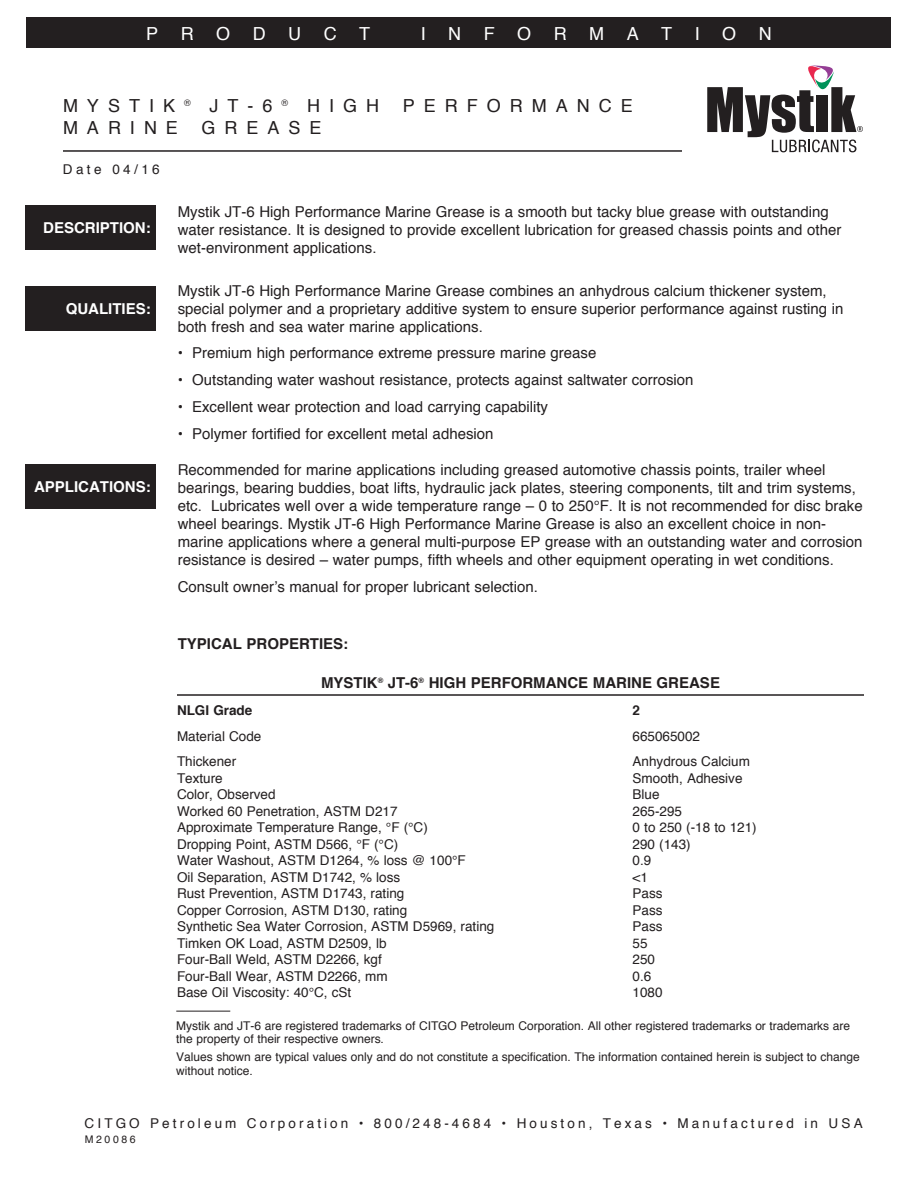
<style>
.page{position:relative;width:918px;height:1188px;background:#fff}
.page>*{position:absolute;margin:0;border:0;box-sizing:border-box;transform-origin:0 0}
.t1{font:18px "Helvetica";letter-spacing:.5em;color:#231f20}
.t2{font:18px "Helvetica";color:#fff}
.t3{font:15px/18px "Helvetica";color:#231f20}
.t4{font:700 15px "Helvetica";color:#231f20}
.t5{font:700 15px "Helvetica";color:#fff}
.t6{font:13.5px "Helvetica";color:#231f20}
.t7{font:13.5px "Helvetica";letter-spacing:.23em;color:#231f20}
.t8{font:700 13.5px "Helvetica";color:#231f20}
.t9{font:12px/13.5px "Helvetica";letter-spacing:-.005em;color:#231f20}
.t10{font:10.5px "Helvetica";letter-spacing:.25em;color:#231f20}
</style>
<div class="page">
<div style="left:25px;top:206px;width:130px;height:44px;background:#231f20"></div>
<div style="left:25px;top:287px;width:130px;height:44px;background:#231f20"></div>
<div style="left:25px;top:464px;width:130px;height:45px;background:#231f20"></div>
<hr style="left:177px;top:694px;width:687px;height:2px;background:#231f20">
<hr style="left:63px;top:150px;width:658px;height:2px;background:#231f20">
<div style="left:26px;top:17px;width:865px;height:30px;background:#231f20"></div>
<div style="left:682px;top:62px;width:185px;height:95px;background:#fff"></div>
<svg style="left:707px;top:65px;width:156px;height:87px"></svg>
<hr style="left:176px;top:1011px;width:54px;height:1px;background:#231f20">
<p class="t2" style="left:146px;top:20px;width:14px">P</p>
<p class="t2" style="left:181px;top:20px;width:14px">R</p>
<p class="t2" style="left:216px;top:20px;width:16px">O</p>
<p class="t2" style="left:253px;top:20px;width:14px">D</p>
<p class="t2" style="left:288px;top:20px;width:14px">U</p>
<p class="t2" style="left:324px;top:20px;width:14px">C</p>
<p class="t2" style="left:359px;top:20px;width:12px">T</p>
<p class="t2" style="left:421px;top:20px;width:7px">I</p>
<p class="t2" style="left:448px;top:20px;width:14px">N</p>
<p class="t2" style="left:484px;top:20px;width:12px">F</p>
<p class="t2" style="left:517px;top:20px;width:16px">O</p>
<p class="t2" style="left:554px;top:20px;width:14px">R</p>
<p class="t2" style="left:589px;top:20px;width:16px">M</p>
<p class="t2" style="left:627px;top:20px;width:14px">A</p>
<p class="t2" style="left:661px;top:20px;width:12px">T</p>
<p class="t2" style="left:695px;top:20px;width:7px">I</p>
<p class="t2" style="left:722px;top:20px;width:16px">O</p>
<p class="t2" style="left:759px;top:20px;width:14px">N</p>
<p class="t1" style="left:63px;top:92px;width:318px">MYSTIK <sup>®</sup> JT-6 <sup>®</sup> HIGH</p>
<p class="t1" style="left:403px;top:92px;width:232px">PERFORMANCE</p>
<p class="t1" style="left:63px;top:114px;width:117px">MARINE</p>
<p class="t1" style="left:202px;top:114px;width:122px">GREASE</p>
<p class="t6" style="left:63px;top:159px;width:98px">Date 04/16</p>
<p class="t5" style="left:43px;top:215px;width:109px">DESCRIPTION:</p>
<p class="t5" style="left:66px;top:297px;width:87px">QUALITIES:</p>
<p class="t5" style="left:34px;top:474px;width:118px">APPLICATIONS:</p>
<p class="t3" style="left:178px;top:203px;width:665px">Mystik JT-6 High Performance Marine Grease is a smooth but tacky blue grease with outstanding water resistance. It is designed to provide excellent lubrication for greased chassis points and other wet-environment applications.</p>
<p class="t3" style="left:178px;top:283px;width:667px">Mystik JT-6 High Performance Marine Grease combines an anhydrous calcium thickener system, special polymer and a proprietary additive system to ensure superior performance against rusting in both fresh and sea water marine applications.</p>
<p class="t3" style="left:178px;top:344px;width:420px">• Premium high performance extreme pressure marine grease</p>
<p class="t3" style="left:178px;top:371px;width:517px">• Outstanding water washout resistance, protects against saltwater corrosion</p>
<p class="t3" style="left:178px;top:398px;width:372px">• Excellent wear protection and load carrying capability</p>
<p class="t3" style="left:178px;top:425px;width:317px">• Polymer fortified for excellent metal adhesion</p>
<p class="t3" style="left:178px;top:461px;width:687px">Recommended for marine applications including greased automotive chassis points, trailer wheel bearings, bearing buddies, boat lifts, hydraulic jack plates, steering components, tilt and trim systems, etc. Lubricates well over a wide temperature range – 0 to 250°F. It is not recommended for disc brake wheel bearings. Mystik JT-6 High Performance Marine Grease is also an excellent choice in non&shy;marine applications where a general multi-purpose EP grease with an outstanding water and corrosion resistance is desired – water pumps, fifth wheels and other equipment operating in wet conditions.</p>
<p class="t3" style="left:178px;top:578px;width:362px">Consult owner’s manual for proper lubricant selection.</p>
<p class="t4" style="left:178px;top:632px;width:172px">TYPICAL PROPERTIES:</p>
<p class="t4" style="left:321px;top:671px;width:401px">MYSTIK<sup>®</sup> JT-6<sup>®</sup> HIGH PERFORMANCE MARINE GREASE</p>
<p class="t8" style="left:177px;top:700px;width:77px">NLGI Grade</p>
<p class="t8" style="left:633px;top:700px;width:9px">2</p>
<p class="t6" style="left:177px;top:726px;width:86px">Material Code</p>
<p class="t6" style="left:633px;top:726px;width:69px">665065002</p>
<p class="t6" style="left:177px;top:751px;width:61px">Thickener</p>
<p class="t6" style="left:633px;top:751px;width:119px">Anhydrous Calcium</p>
<p class="t6" style="left:177px;top:768px;width:47px">Texture</p>
<p class="t6" style="left:633px;top:768px;width:111px">Smooth, Adhesive</p>
<p class="t6" style="left:177px;top:784px;width:100px">Color, Observed</p>
<p class="t6" style="left:633px;top:784px;width:29px">Blue</p>
<p class="t6" style="left:177px;top:801px;width:222px">Worked 60 Penetration, ASTM D217</p>
<p class="t6" style="left:633px;top:801px;width:51px">265-295</p>
<p class="t6" style="left:177px;top:817px;width:252px">Approximate Temperature Range, °F (°C)</p>
<p class="t6" style="left:633px;top:817px;width:126px">0 to 250 (-18 to 121)</p>
<p class="t6" style="left:177px;top:834px;width:223px">Dropping Point, ASTM D566, °F (°C)</p>
<p class="t6" style="left:633px;top:834px;width:60px">290 (143)</p>
<p class="t6" style="left:177px;top:850px;width:290px">Water Washout, ASTM D1264, % loss @ 100°F</p>
<p class="t6" style="left:633px;top:850px;width:20px">0.9</p>
<p class="t6" style="left:177px;top:867px;width:225px">Oil Separation, ASTM D1742, % loss</p>
<p class="t6" style="left:633px;top:867px;width:17px">&lt;1</p>
<p class="t6" style="left:177px;top:883px;width:229px">Rust Prevention, ASTM D1743, rating</p>
<p class="t6" style="left:633px;top:883px;width:32px">Pass</p>
<p class="t6" style="left:177px;top:900px;width:232px">Copper Corrosion, ASTM D130, rating</p>
<p class="t6" style="left:633px;top:900px;width:32px">Pass</p>
<p class="t6" style="left:177px;top:916px;width:319px">Synthetic Sea Water Corrosion, ASTM D5969, rating</p>
<p class="t6" style="left:633px;top:916px;width:32px">Pass</p>
<p class="t6" style="left:177px;top:933px;width:211px">Timken OK Load, ASTM D2509, lb</p>
<p class="t6" style="left:633px;top:933px;width:17px">55</p>
<p class="t6" style="left:177px;top:949px;width:206px">Four-Ball Weld, ASTM D2266, kgf</p>
<p class="t6" style="left:633px;top:949px;width:24px">250</p>
<p class="t6" style="left:177px;top:966px;width:212px">Four-Ball Wear, ASTM D2266, mm</p>
<p class="t6" style="left:633px;top:966px;width:20px">0.6</p>
<p class="t6" style="left:177px;top:982px;width:176px">Base Oil Viscosity: 40°C, cSt</p>
<p class="t6" style="left:633px;top:982px;width:32px">1080</p>
<p class="t9" style="left:176px;top:1019px;width:675px">Mystik and JT-6 are registered trademarks of CITGO Petroleum Corporation. All other registered trademarks or trademarks are the property of their respective owners.</p>
<p class="t9" style="left:176px;top:1051px;width:685px">Values shown are typical values only and do not constitute a specification. The information contained herein is subject to change without notice.</p>
<p class="t7" style="left:85px;top:1113px;width:780px">CITGO Petroleum Corporation • 800/248-4684 • Houston, Texas • Manufactured in USA</p>
<p class="t10" style="left:85px;top:1132px;width:53px">M20086</p>
</div>
